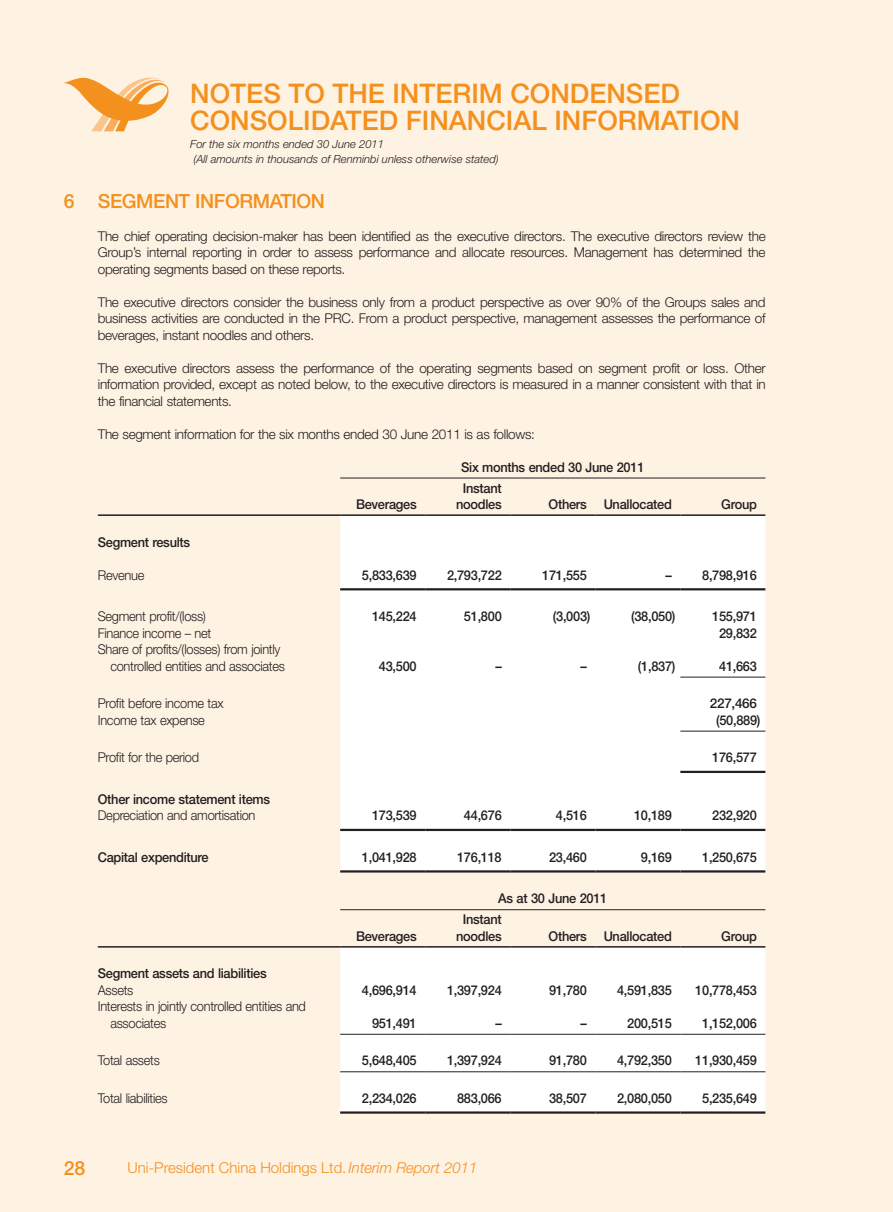
<style>
.page{position:relative;width:893px;height:1212px;background:#fef2e3}
.page>*{position:absolute;margin:0;border:0;box-sizing:border-box;transform-origin:0 0}
.t1{font:500 27px/27px "Helvetica Neue LT Std";color:#f4901d}
.t2{font:500 19.5px "Helvetica Neue LT Std";color:#f4901d}
.t3{font:300 15px "Helvetica Neue LT Std";color:#f4901d}
.t4{font:300 13.5px/16.5px "Helvetica Neue LT Std";letter-spacing:-.02em;color:#231f20;text-align:justify}
.t5{font:500 13.5px/16.5px "Helvetica Neue LT Std";letter-spacing:-.02em;color:#231f20;text-align:center;scale:.95 1}
.t6{font:300 13.5px/16.5px "Helvetica Neue LT Std";letter-spacing:-.02em;color:#231f20;scale:.95 1}
.t7{font:500 13.5px "Helvetica Neue LT Std";letter-spacing:-.02em;color:#231f20}
.t8{font:italic 300 11.25px/15px "Helvetica Neue LT Std";color:#231f20}
.s1{font-style:italic}
</style>
<div class="page">
<svg style="left:340px;top:516px;width:425px;height:595px;background:#fdfcfa"></svg>
<hr style="left:340px;top:478px;width:425px;height:1px;background:#231f20">
<hr style="left:98px;top:514px;width:242px;height:2px;background:#231f20">
<hr style="left:340px;top:514px;width:85px;height:2px;background:#231f20">
<hr style="left:425px;top:514px;width:85px;height:2px;background:#231f20">
<hr style="left:510px;top:514px;width:85px;height:2px;background:#231f20">
<hr style="left:595px;top:514px;width:85px;height:2px;background:#231f20">
<hr style="left:680px;top:514px;width:85px;height:2px;background:#231f20">
<hr style="left:340px;top:588px;width:85px;height:2px;background:#231f20">
<hr style="left:425px;top:588px;width:85px;height:2px;background:#231f20">
<hr style="left:510px;top:588px;width:85px;height:2px;background:#231f20">
<hr style="left:595px;top:588px;width:85px;height:2px;background:#231f20">
<hr style="left:680px;top:588px;width:85px;height:2px;background:#231f20">
<hr style="left:680px;top:677px;width:85px;height:1px;background:#231f20">
<hr style="left:680px;top:731px;width:85px;height:1px;background:#231f20">
<hr style="left:680px;top:771px;width:85px;height:2px;background:#231f20">
<hr style="left:340px;top:829px;width:85px;height:2px;background:#231f20">
<hr style="left:425px;top:829px;width:85px;height:2px;background:#231f20">
<hr style="left:510px;top:829px;width:85px;height:2px;background:#231f20">
<hr style="left:595px;top:829px;width:85px;height:2px;background:#231f20">
<hr style="left:680px;top:829px;width:85px;height:2px;background:#231f20">
<hr style="left:340px;top:870px;width:85px;height:2px;background:#231f20">
<hr style="left:425px;top:870px;width:85px;height:2px;background:#231f20">
<hr style="left:510px;top:870px;width:85px;height:2px;background:#231f20">
<hr style="left:595px;top:870px;width:85px;height:2px;background:#231f20">
<hr style="left:680px;top:870px;width:85px;height:2px;background:#231f20">
<hr style="left:340px;top:909px;width:425px;height:1px;background:#231f20">
<hr style="left:98px;top:946px;width:242px;height:1px;background:#231f20">
<hr style="left:340px;top:946px;width:85px;height:1px;background:#231f20">
<hr style="left:425px;top:946px;width:85px;height:1px;background:#231f20">
<hr style="left:510px;top:946px;width:85px;height:1px;background:#231f20">
<hr style="left:595px;top:946px;width:85px;height:1px;background:#231f20">
<hr style="left:680px;top:946px;width:85px;height:1px;background:#231f20">
<hr style="left:340px;top:1034px;width:85px;height:1px;background:#231f20">
<hr style="left:425px;top:1034px;width:85px;height:1px;background:#231f20">
<hr style="left:510px;top:1034px;width:85px;height:1px;background:#231f20">
<hr style="left:595px;top:1034px;width:85px;height:1px;background:#231f20">
<hr style="left:680px;top:1034px;width:85px;height:1px;background:#231f20">
<hr style="left:340px;top:1071px;width:85px;height:1px;background:#231f20">
<hr style="left:425px;top:1071px;width:85px;height:1px;background:#231f20">
<hr style="left:510px;top:1071px;width:85px;height:1px;background:#231f20">
<hr style="left:595px;top:1071px;width:85px;height:1px;background:#231f20">
<hr style="left:680px;top:1071px;width:85px;height:1px;background:#231f20">
<hr style="left:340px;top:1111px;width:85px;height:3px;background:#231f20">
<hr style="left:425px;top:1111px;width:85px;height:3px;background:#231f20">
<hr style="left:510px;top:1111px;width:85px;height:3px;background:#231f20">
<hr style="left:595px;top:1111px;width:85px;height:3px;background:#231f20">
<hr style="left:680px;top:1111px;width:85px;height:3px;background:#231f20">
<svg style="left:64px;top:77px;width:105px;height:54px"></svg>
<h1 class="t1" style="left:190px;top:80px;width:551px">NOTES TO THE INTERIM CONDENSED<br>CONSOLIDATED FINANCIAL INFORMATION</h1>
<p class="t8" style="left:190px;top:136px;width:310px">For the six months ended 30 June 2011<br>(All amounts in thousands of Renminbi unless otherwise stated)</p>
<h2 class="t2" style="left:64px;top:189px;width:61px">6 Segment</h2>
<h2 class="t2" style="left:195px;top:189px;width:13px">information</h2>
<p class="t4" style="left:98px;top:227px;width:669px">The chief operating decision-maker has been identified as the executive directors. The executive directors review the Group’s internal reporting in order to assess performance and allocate resources. Management has determined the operating segments based on these reports.</p>
<p class="t4" style="left:98px;top:293px;width:669px">The executive directors consider the business only from a product perspective as over 90% of the Groups sales and business activities are conducted in the PRC. From a product perspective, management assesses the performance of beverages, instant noodles and others.</p>
<p class="t4" style="left:98px;top:359px;width:669px">The executive directors assess the performance of the operating segments based on segment profit or loss. Other information provided, except as noted below, to the executive directors is measured in a manner consistent with that in the financial statements.</p>
<p class="t4" style="left:98px;top:425px;width:439px">The segment information for the six months ended 30 June 2011 is as follows:</p>
<p class="t5" style="left:461px;top:458px;width:194px">Six months ended 30 June 2011</p>
<p class="t5" style="left:356px;top:496px;width:65px">Beverages</p>
<p class="t5" style="left:456px;top:479px;width:49px">Instant noodles</p>
<p class="t5" style="left:549px;top:496px;width:131px">Others Unallocated</p>
<p class="t5" style="left:721px;top:496px;width:39px">Group</p>
<p class="t5" style="left:98px;top:533px;width:99px">Segment results</p>
<p class="t6" style="left:98px;top:566px;width:50px">Revenue</p>
<p class="t5" style="left:362px;top:566px;width:59px">5,833,639</p>
<p class="t5" style="left:447px;top:566px;width:59px">2,793,722</p>
<p class="t5" style="left:542px;top:566px;width:49px">171,555</p>
<p class="t5" style="left:665px;top:566px;width:98px">– 8,798,916</p>
<p class="t6" style="left:98px;top:608px;width:115px">Segment profit/(loss)</p>
<p class="t5" style="left:372px;top:608px;width:49px">145,224</p>
<p class="t5" style="left:464px;top:608px;width:41px">51,800</p>
<p class="t5" style="left:553px;top:608px;width:41px">(3,003)</p>
<p class="t5" style="left:631px;top:608px;width:48px">(38,050)</p>
<p class="t5" style="left:712px;top:608px;width:49px">155,971</p>
<p class="t6" style="left:98px;top:624px;width:121px">Finance income – net</p>
<p class="t5" style="left:719px;top:624px;width:41px">29,832</p>
<p class="t6" style="left:110px;top:641px;width:185px;text-indent:-13px">Share of profits/(losses) from jointly controlled entities and associates</p>
<p class="t5" style="left:379px;top:657px;width:41px">43,500</p>
<p class="t5" style="left:495px;top:657px;width:8px">–</p>
<p class="t5" style="left:580px;top:657px;width:8px">–</p>
<p class="t5" style="left:638px;top:657px;width:41px">(1,837)</p>
<p class="t5" style="left:719px;top:657px;width:41px">41,663</p>
<p class="t6" style="left:98px;top:695px;width:134px">Profit before income tax</p>
<p class="t7" style="left:710px;top:695px;width:49px">227,466</p>
<p class="t6" style="left:98px;top:711px;width:114px">Income tax expense</p>
<p class="t5" style="left:716px;top:711px;width:48px">(50,889)</p>
<p class="t6" style="left:98px;top:749px;width:108px">Profit for the period</p>
<p class="t5" style="left:712px;top:749px;width:49px">176,577</p>
<p class="t5" style="left:98px;top:790px;width:183px">Other income statement items</p>
<p class="t6" style="left:98px;top:807px;width:167px">Depreciation and amortisation</p>
<p class="t5" style="left:372px;top:807px;width:49px">173,539</p>
<p class="t5" style="left:464px;top:807px;width:41px">44,676</p>
<p class="t5" style="left:556px;top:807px;width:34px">4,516</p>
<p class="t5" style="left:634px;top:807px;width:41px">10,189</p>
<p class="t5" style="left:712px;top:807px;width:49px">232,920</p>
<p class="t5" style="left:98px;top:848px;width:118px">Capital expenditure</p>
<p class="t5" style="left:362px;top:848px;width:59px">1,041,928</p>
<p class="t5" style="left:457px;top:848px;width:49px">176,118</p>
<p class="t5" style="left:549px;top:848px;width:41px">23,460</p>
<p class="t5" style="left:641px;top:848px;width:34px">9,169</p>
<p class="t5" style="left:702px;top:848px;width:59px">1,250,675</p>
<p class="t5" style="left:498px;top:890px;width:116px">As at 30 June 2011</p>
<p class="t5" style="left:356px;top:927px;width:65px">Beverages</p>
<p class="t5" style="left:456px;top:911px;width:49px">Instant noodles</p>
<p class="t5" style="left:549px;top:927px;width:131px">Others Unallocated</p>
<p class="t5" style="left:721px;top:927px;width:39px">Group</p>
<p class="t5" style="left:98px;top:965px;width:179px">Segment assets and liabilities</p>
<p class="t6" style="left:98px;top:981px;width:39px">Assets</p>
<p class="t5" style="left:362px;top:981px;width:59px">4,696,914</p>
<p class="t5" style="left:447px;top:981px;width:59px">1,397,924</p>
<p class="t5" style="left:549px;top:981px;width:41px">91,780</p>
<p class="t5" style="left:617px;top:981px;width:59px">4,591,835</p>
<p class="t5" style="left:695px;top:981px;width:66px">10,778,453</p>
<p class="t6" style="left:110px;top:998px;width:207px;text-indent:-13px">Interests in jointly controlled entities and associates</p>
<p class="t5" style="left:372px;top:1014px;width:49px">951,491</p>
<p class="t5" style="left:495px;top:1014px;width:8px">–</p>
<p class="t5" style="left:580px;top:1014px;width:8px">–</p>
<p class="t5" style="left:627px;top:1014px;width:49px">200,515</p>
<p class="t5" style="left:702px;top:1014px;width:59px">1,152,006</p>
<p class="t6" style="left:98px;top:1052px;width:67px">Total assets</p>
<p class="t5" style="left:362px;top:1052px;width:59px">5,648,405</p>
<p class="t5" style="left:447px;top:1052px;width:59px">1,397,924</p>
<p class="t5" style="left:549px;top:1052px;width:41px">91,780</p>
<p class="t5" style="left:617px;top:1052px;width:59px">4,792,350</p>
<p class="t5" style="left:695px;top:1052px;width:66px">11,930,459</p>
<p class="t6" style="left:98px;top:1089px;width:75px">Total liabilities</p>
<p class="t5" style="left:362px;top:1090px;width:59px">2,234,026</p>
<p class="t5" style="left:457px;top:1090px;width:49px">883,066</p>
<p class="t5" style="left:549px;top:1090px;width:41px">38,507</p>
<p class="t5" style="left:617px;top:1090px;width:59px">2,080,050</p>
<p class="t5" style="left:702px;top:1090px;width:59px">5,235,649</p>
<h2 class="t2" style="left:64px;top:1156px;width:23px">28</h2>
<p class="t3" style="left:128px;top:1158px;width:351px">Uni-President China Holdings Ltd. <span class="s1">Interim Report 2011</span></p>
</div>
